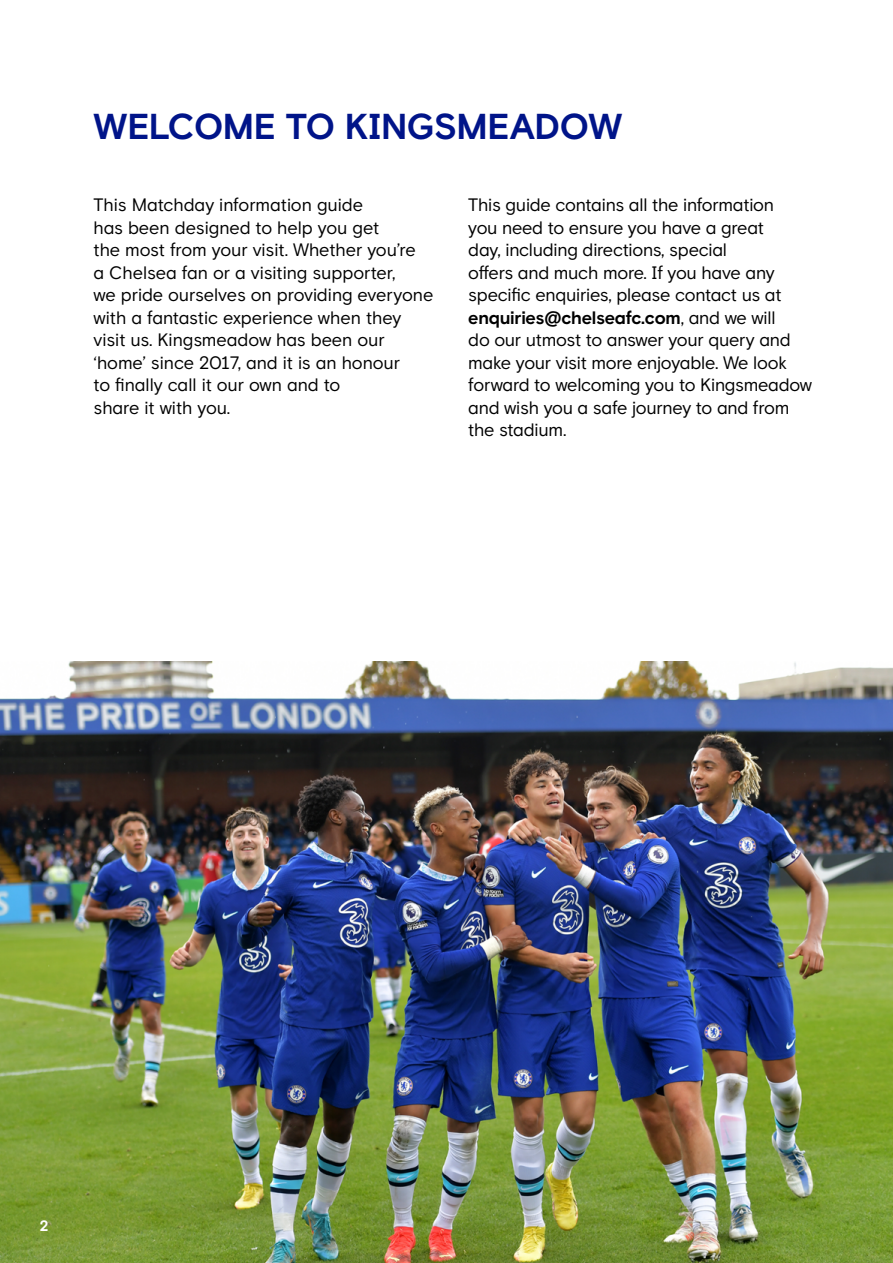
<style>
.page{position:relative;width:893px;height:1263px;background:#fff}
.page>*{position:absolute;margin:0;border:0;box-sizing:border-box;transform-origin:0 0}
.t1{font:700 36px "Chelsea Basis";letter-spacing:-.015em;color:#001489}
.t2{font:18px/22.5px "Chelsea Basis";letter-spacing:-.01em;color:#000}
.t3{font:700 15px "Chelsea Basis";color:#fff}
.s1{font-weight:700}
</style>
<div class="page">
<img style="left:0;top:661px;width:893px;height:602px">
<h1 class="t1" style="left:94px;top:105px;width:530px">WELCOME TO KINGSMEADOW</h1>
<p class="t2" style="left:94px;top:194px;width:341px">This Matchday information guide<br>has been designed to help you get<br>the most from your visit. Whether you’re<br>a Chelsea fan or a visiting supporter,<br>we pride ourselves on providing everyone with a fantastic experience when they visit us. Kingsmeadow has been our ‘home’ since 2017, and it is an honour<br>to finally call it our own and to<br>share it with you.</p>
<p class="t2" style="left:468px;top:194px;width:345px">This guide contains all the information<br>you need to ensure you have a great<br>day, including directions, special<br>offers and much more. If you have any specific enquiries, please contact us at <span class="s1">enquiries@chelseafc.com</span>, and we will<br>do our utmost to answer your query and make your visit more enjoyable. We look forward to welcoming you to Kingsmeadow and wish you a safe journey to and from the stadium.</p>
<p class="t3" style="left:40px;top:1217px;width:10px">2</p>
</div>
